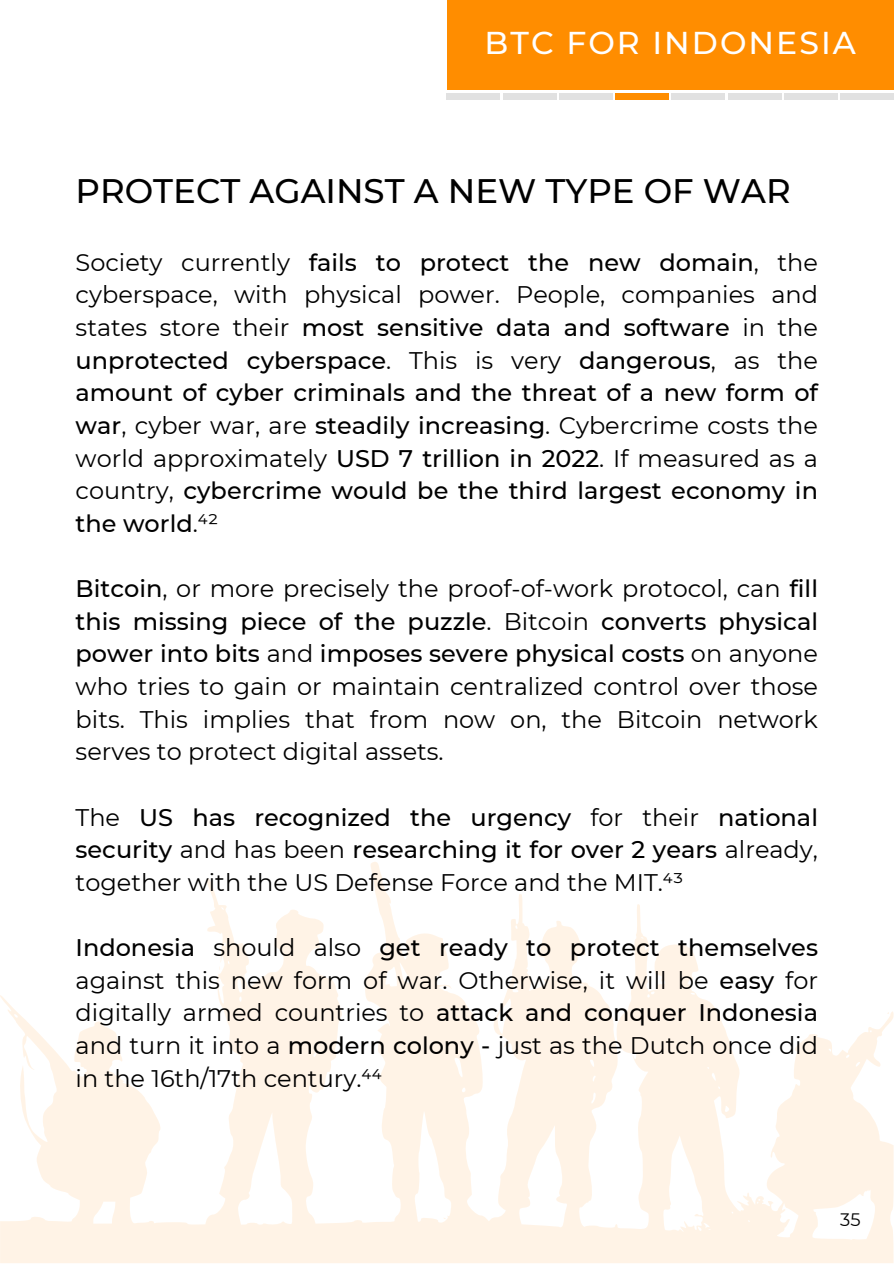
<style>
.page{position:relative;width:894px;height:1264px;background:#fff}
.page>*{position:absolute;margin:0;border:0;box-sizing:border-box;transform-origin:0 0}
.t1{font:500 33.9px "Montserrat";color:#000}
.t2{font:500 31.5px "Montserrat";letter-spacing:.065em;color:#fff}
.t3{font:24px/32.7px "Montserrat";color:#000;text-align:justify}
.t4{font:500 24px/32.7px "Montserrat";color:#000;text-align:justify}
.t5{font:18px "Montserrat";color:#000}
.s1{font-weight:400}
.s2{font-weight:500}
</style>
<div class="page">
<div style="left:446px;top:0;width:447px;height:89px;background:#ff8d00"></div>
<svg style="left:0;top:862px;width:893px;height:401px"></svg>
<div style="left:446px;top:94px;width:54px;height:6px;background:#e1e1e1"></div>
<div style="left:503px;top:94px;width:53px;height:6px;background:#e1e1e1"></div>
<div style="left:559px;top:94px;width:53px;height:6px;background:#e1e1e1"></div>
<div style="left:615px;top:94px;width:53px;height:6px;background:#ff8d00"></div>
<div style="left:671px;top:94px;width:53px;height:6px;background:#e1e1e1"></div>
<div style="left:727px;top:94px;width:54px;height:6px;background:#e1e1e1"></div>
<div style="left:784px;top:94px;width:53px;height:6px;background:#e1e1e1"></div>
<div style="left:840px;top:94px;width:53px;height:6px;background:#e1e1e1"></div>
<h2 class="t2" style="left:484px;top:24px;width:373px">BTC FOR INDONESIA</h2>
<h1 class="t1" style="left:76px;top:170px;width:716px">PROTECT AGAINST A NEW TYPE OF WAR</h1>
<p class="t4" style="left:76px;top:246px;width:743px"><span class="s1">Society currently</span> fails to protect the new domain<span class="s1">, the cyberspace, with physical power. People, companies and states store their</span> most sensitive data and software <span class="s1">in the </span>unprotected cyberspace<span class="s1">. This is very</span> dangerous<span class="s1">, as the </span>amount of cyber criminals and the threat of a new form of war<span class="s1">, cyber war, are</span> steadily increasing<span class="s1">. Cybercrime costs the world approximately</span> USD 7 trillion in 2022<span class="s1">. If measured as a country,</span> cybercrime would be the third largest economy in the world<span class="s1">.⁴²</span></p>
<p class="t3" style="left:76px;top:572px;width:743px"><span class="s2">Bitcoin</span>, or more precisely the proof-of-work protocol, can <span class="s2">fill this missing piece of the puzzle</span>. Bitcoin <span class="s2">converts physical power into bits</span> and <span class="s2">imposes severe physical costs</span> on anyone who tries to gain or maintain centralized control over those bits. This implies that from now on, the Bitcoin network serves to protect digital assets.</p>
<p class="t3" style="left:76px;top:800px;width:743px">The <span class="s2">US has recognized the urgency</span> for their <span class="s2">national security</span> and has been <span class="s2">researching it for over 2 years</span> already, together with the US Defense Force and the MIT.⁴³</p>
<p class="t3" style="left:76px;top:931px;width:743px"><span class="s2">Indonesia</span> should also <span class="s2">get ready to protect themselves </span>against this new form of war. Otherwise, it will be <span class="s2">easy</span> for digitally armed countries to <span class="s2">attack and conquer Indonesia </span>and turn it into a <span class="s2">modern colony -</span> just as the Dutch once did in the 16th/17th century.⁴⁴</p>
<p class="t5" style="left:840px;top:1208px;width:22px">35</p>
</div>
